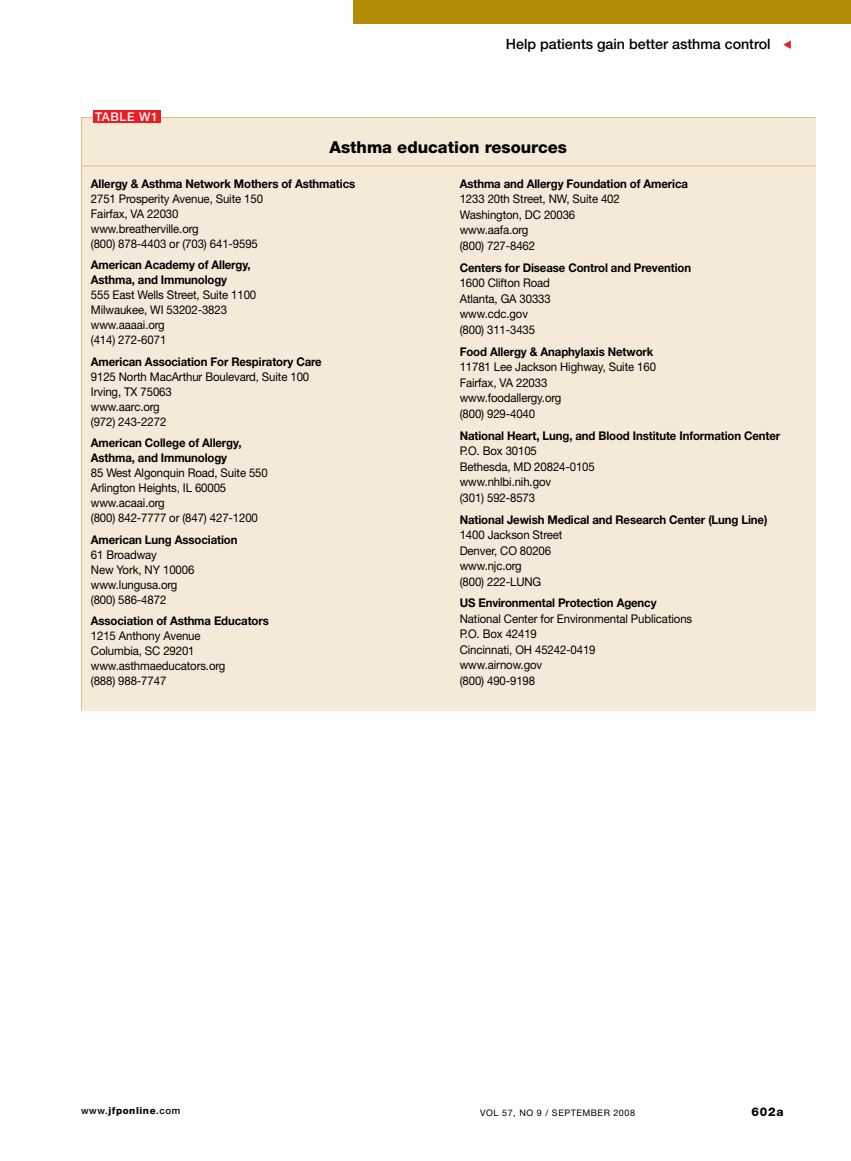
<style>
.page{position:relative;width:851px;height:1161px;background:#fff}
.page>*{position:absolute;margin:0;border:0;box-sizing:border-box;transform-origin:0 0}
.t1{font:800 16.5px "Helvetica Neue LT Std";color:#000}
.t2{font:500 14.25px "Helvetica Neue LT Std";color:#000}
.t3{font:12px/15.5px "Helvetica Neue LT Std";letter-spacing:-.01em;color:#000;scale:.95 1}
.t4{font:700 12px/15px "Helvetica Neue LT Std";letter-spacing:-.01em;color:#000;scale:.95 1}
.t5{font:500 12px "Helvetica Neue LT Std";letter-spacing:.05em;color:#fff}
.t6{font:800 12px "Helvetica Neue LT Std";color:#000}
.t7{font:800 9.75px "Helvetica Neue LT Std";letter-spacing:.06em;color:#000}
.t8{font:9px "Helvetica Neue LT Std";letter-spacing:.06em;color:#000}
.s1{font-weight:500}
</style>
<div class="page">
<div style="left:353px;top:0;width:497px;height:24px;background:#b38c06"></div>
<div style="left:81px;top:117px;width:735px;height:594px;background:#f4ead7"></div>
<div style="left:93px;top:110px;width:67px;height:13px;background:#ed1c24"></div>
<p class="t5" style="left:95px;top:109px;width:64px">table W1</p>
<p class="t2" style="left:505px;top:35px;width:266px">Help patients gain better asthma control</p>
<h1 class="t1" style="left:329px;top:137px;width:239px">Asthma education resources</h1>
<p class="t4" style="left:91px;top:176px;width:280px">Allergy &amp; Asthma Network Mothers of Asthmatics</p>
<p class="t3" style="left:91px;top:191px;width:183px;line-height:15px">2751 Prosperity Avenue, Suite 150<br>Fairfax, VA 22030 www.breatherville.org<br>(800) 878-4403 or (703) 641-9595</p>
<p class="t4" style="left:91px;top:257px;width:170px">American Academy of Allergy,<br>Asthma, and Immunology</p>
<p class="t3" style="left:91px;top:287px;width:175px;line-height:15px">555 East Wells Street, Suite 1100<br>M ilwaukee, WI 53202-3823 www.aaaai.org<br>(414) 272-6071</p>
<p class="t4" style="left:91px;top:354px;width:244px">American Association For Respiratory Care</p>
<p class="t3" style="left:91px;top:369px;width:231px;line-height:15px">9125 North MacArthur Boulevard, Suite 100<br>Irving, TX 75063<br>www.aarc.org<br>(972) 243-2272</p>
<p class="t4" style="left:91px;top:435px;width:160px">American College of Allergy,<br>Asthma, and Immunology</p>
<p class="t3" style="left:91px;top:465px;width:188px;line-height:15px">85 West Algonquin Road, Suite 550<br>Arlington Heights, IL 60005 www.acaai.org<br>(800) 842-7777 or (847) 427-1200</p>
<p class="t4" style="left:91px;top:532px;width:156px">American Lung Association</p>
<p class="t3" style="left:91px;top:547px;width:110px;line-height:15px">61 Broadway<br>New York, NY 10006 www.lungusa.org (800) 586-4872</p>
<p class="t4" style="left:91px;top:613px;width:189px">Association of Asthma Educators</p>
<p class="t3" style="left:91px;top:628px;width:143px;line-height:15px">1215 Anthony Avenue<br>Columbia, SC 29201 www.asthmaeducators.org (888) 988-7747</p>
<p class="t4" style="left:459px;top:176px;width:242px">Asthma and Allergy Foundation of America</p>
<p class="t3" style="left:459px;top:191px;width:170px">1233 20th Street, NW, Suite 402<br>Washington, DC 20036 www.aafa.org<br>(800) 727-8462</p>
<p class="t4" style="left:459px;top:260px;width:245px">Centers for Disease Control and Prevention</p>
<p class="t3" style="left:459px;top:275px;width:97px">1600 Clifton Road<br>Atlanta, GA 30333 www.cdc.gov (800) 311-3435</p>
<p class="t4" style="left:459px;top:344px;width:205px">Food Allergy &amp; Anaphylaxis Network</p>
<p class="t3" style="left:459px;top:359px;width:208px">11781 Lee Jackson Highway, Suite 160<br>Fairfax, VA 22033<br>www.foodallergy.org<br>(800) 929-4040</p>
<p class="t4" style="left:459px;top:428px;width:339px">National Heart, Lung, and Blood Institute Information Center</p>
<p class="t3" style="left:459px;top:443px;width:144px">P.O. Box 30105<br>Bethesda, M D 20824-0105 www.nhlbi.nih.gov<br>(301) 592-8573</p>
<p class="t4" style="left:459px;top:511px;width:325px">National Jewish Medical and Research Center (Lung Line)</p>
<p class="t3" style="left:459px;top:527px;width:110px">1400 Jackson Street<br>Denver, CO 80206 www.njc.org<br>(800) 222-LUNG</p>
<p class="t4" style="left:459px;top:595px;width:209px">US Environmental Protection Agency</p>
<p class="t3" style="left:459px;top:611px;width:246px">National Center for Environmental Publications<br>P.O. Box 42419<br>Cincinnati, OH 45242-0419<br>www.airnow.gov<br>(800) 490-9198</p>
<p class="t7" style="left:81px;top:1105px;width:101px"><span class="s1">www.</span>jfponline<span class="s1">.com</span></p>
<p class="t8" style="left:480px;top:1107px;width:156px">vol 57, No 9 / September 2008</p>
<p class="t6" style="left:751px;top:1104px;width:33px">602a</p>
</div>
